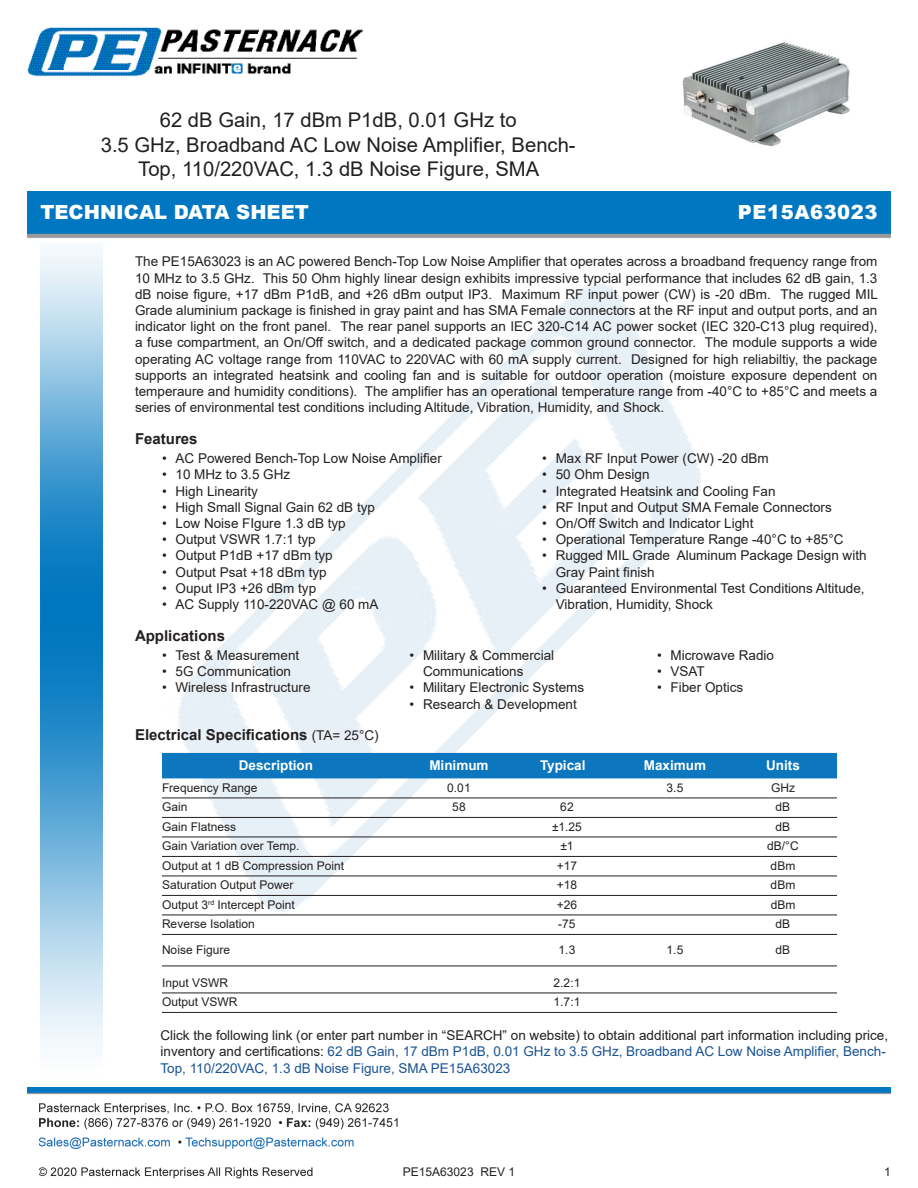
<style>
.page{position:relative;width:918px;height:1188px;background:#fff}
.page>*{position:absolute;margin:0;border:0;box-sizing:border-box;transform-origin:0 0}
.Web_Description_Para{font:20.25px/24.3px "Arial";color:#231f20;text-align:center}
.t1{font:900 19.5px "Arial";color:#fff}
.t2{font:900 19.5px "Arial";letter-spacing:.03em;color:#fff}
.Head1{font:700 15px "Arial";color:#231f20}
.MarketingDescription{font:13.5px/16.2px "Arial";color:#231f20}
.Description_and_PN_L{font:13.5px/16.2px "Arial";color:#231f20}
.Table-Header{font:700 13.5px "Arial";color:#fff}
.Table-Body{font:12px "Arial";color:#231f20}
.s1{font-weight:400;font-size:13.5px}
.s2{color:#1a5392}
</style>
<div class="page">
<img style="left:39px;top:1103px;width:359px;height:76px">
<img style="left:40px;top:248px;width:62px;height:800px">
<img style="left:95px;top:248px;width:726px;height:722px">
<img style="left:27px;top:1088px;width:864px;height:7px">
<img style="left:27px;top:191px;width:864px;height:47px">
<img style="left:27px;top:27px;width:337px;height:50px">
<div style="left:162px;top:753px;width:675px;height:25px;background:#0c77be"></div>
<hr style="left:162px;top:798px;width:675px;height:1px;background:#231f20">
<hr style="left:162px;top:817px;width:675px;height:1px;background:#231f20">
<hr style="left:162px;top:837px;width:675px;height:1px;background:#231f20">
<hr style="left:162px;top:856px;width:675px;height:1px;background:#231f20">
<hr style="left:162px;top:876px;width:675px;height:1px;background:#231f20">
<hr style="left:162px;top:895px;width:675px;height:1px;background:#231f20">
<hr style="left:162px;top:915px;width:46px;height:1px;background:#231f20">
<hr style="left:214px;top:915px;width:623px;height:1px;background:#231f20">
<hr style="left:162px;top:934px;width:675px;height:1px;background:#231f20">
<hr style="left:162px;top:966px;width:675px;height:1px;background:#231f20">
<hr style="left:162px;top:993px;width:675px;height:1px;background:#231f20">
<hr style="left:162px;top:1012px;width:675px;height:1px;background:#231f20">
<img style="left:682px;top:42px;width:168px;height:104px">
<h1 class="Web_Description_Para" style="left:101px;top:108px;width:476px">62 dB Gain, 17 dBm P1dB, 0.01 GHz to<br>3.5 GHz, Broadband AC Low Noise Amplifier, Bench-<br>Top, 110/220VAC, 1.3 dB Noise Figure, SMA</h1>
<h2 class="t1" style="left:40px;top:198px;width:270px">TECHNICAL DATA SHEET</h2>
<p class="MarketingDescription" style="left:135px;top:253px;width:744px;text-align:justify">The PE15A63023 is an AC powered Bench-Top Low Noise Amplifier that operates across a broadband frequency range from 10 MHz to 3.5 GHz. This 50 Ohm highly linear design exhibits impressive typcial performance that includes 62 dB gain, 1.3 dB noise figure, +17 dBm P1dB, and +26 dBm output IP3. Maximum RF input power (CW) is -20 dBm. The rugged MIL Grade aluminium package is finished in gray paint and has SMA Female connectors at the RF input and output ports, and an indicator light on the front panel. The rear panel supports an IEC 320-C14 AC power socket (IEC 320-C13 plug required), a fuse compartment, an On/Off switch, and a dedicated package common ground connector. The module supports a wide operating AC voltage range from 110VAC to 220VAC with 60 mA supply current. Designed for high reliabiltiy, the package supports an integrated heatsink and cooling fan and is suitable for outdoor operation (moisture exposure dependent on temperaure and humidity conditions). The amplifier has an operational temperature range from -40°C to +85°C and meets a series of environmental test conditions including Altitude, Vibration, Humidity, and Shock.</p>
<p class="Head1" style="left:135px;top:428px;width:64px">Features</p>
<p class="MarketingDescription" style="left:162px;top:450px;width:281px">• AC Powered Bench-Top Low Noise Amplifier</p>
<p class="MarketingDescription" style="left:162px;top:466px;width:130px">• 10 MHz to 3.5 GHz</p>
<p class="MarketingDescription" style="left:162px;top:483px;width:98px">• High Linearity</p>
<p class="MarketingDescription" style="left:162px;top:499px;width:215px">• High Small Signal Gain 62 dB typ</p>
<p class="MarketingDescription" style="left:162px;top:515px;width:185px">• Low Noise FIgure 1.3 dB typ</p>
<p class="MarketingDescription" style="left:162px;top:531px;width:155px">• Output VSWR 1.7:1 typ</p>
<p class="MarketingDescription" style="left:162px;top:547px;width:172px">• Output P1dB +17 dBm typ</p>
<p class="MarketingDescription" style="left:162px;top:564px;width:166px">• Output Psat +18 dBm typ</p>
<p class="MarketingDescription" style="left:162px;top:580px;width:156px">• Ouput IP3 +26 dBm typ</p>
<p class="MarketingDescription" style="left:162px;top:596px;width:218px">• AC Supply 110-220VAC @ 60 mA</p>
<p class="t2" style="left:738px;top:198px;width:141px">PE15A63023</p>
<p class="MarketingDescription" style="left:542px;top:450px;width:228px">• Max RF Input Power (CW) -20 dBm</p>
<p class="MarketingDescription" style="left:542px;top:466px;width:109px">• 50 Ohm Design</p>
<p class="MarketingDescription" style="left:542px;top:483px;width:235px">• Integrated Heatsink and Cooling Fan</p>
<p class="MarketingDescription" style="left:542px;top:499px;width:291px">• RF Input and Output SMA Female Connectors</p>
<p class="MarketingDescription" style="left:542px;top:515px;width:213px">• On/Off Switch and Indicator Light</p>
<p class="MarketingDescription" style="left:542px;top:531px;width:303px">• Operational Temperature Range -40°C to +85°C</p>
<p class="MarketingDescription" style="left:556px;top:547px;width:312px;text-indent:-14px">• Rugged MIL Grade Aluminum Package Design with<br>Gray Paint finish</p>
<p class="MarketingDescription" style="left:556px;top:580px;width:310px;text-indent:-14px">• Guaranteed Environmental Test Conditions Altitude,<br>Vibration, Humidity, Shock</p>
<p class="Head1" style="left:135px;top:625px;width:92px">Applications</p>
<p class="MarketingDescription" style="left:162px;top:647px;width:139px">• Test &amp; Measurement</p>
<p class="MarketingDescription" style="left:162px;top:663px;width:131px">• 5G Communication</p>
<p class="MarketingDescription" style="left:162px;top:680px;width:150px">• Wireless Infrastructure</p>
<p class="MarketingDescription" style="left:423px;top:647px;width:133px;text-indent:-14px">• Military &amp; Commercial<br>Communications</p>
<p class="MarketingDescription" style="left:410px;top:680px;width:176px">• Military Electronic Systems</p>
<p class="MarketingDescription" style="left:410px;top:696px;width:169px">• Research &amp; Development</p>
<p class="MarketingDescription" style="left:657px;top:647px;width:119px">• Microwave Radio</p>
<p class="MarketingDescription" style="left:657px;top:663px;width:49px">• VSAT</p>
<p class="MarketingDescription" style="left:657px;top:680px;width:88px">• Fiber Optics</p>
<p class="Head1" style="left:135px;top:724px;width:245px">Electrical Specifications <span class="s1">(TA= 25°C)</span></p>
<p class="Table-Header" style="left:239px;top:756px;width:76px">Description</p>
<p class="Table-Header" style="left:429px;top:756px;width:61px">Minimum</p>
<p class="Table-Header" style="left:540px;top:756px;width:47px">Typical</p>
<p class="Table-Header" style="left:644px;top:756px;width:64px">Maximum</p>
<p class="Table-Header" style="left:766px;top:756px;width:35px">Units</p>
<p class="Table-Body" style="left:162px;top:779px;width:97px">Frequency Range</p>
<p class="Table-Body" style="left:447px;top:779px;width:25px">0.01</p>
<p class="Table-Body" style="left:667px;top:779px;width:18px">3.5</p>
<p class="Table-Body" style="left:771px;top:779px;width:25px">GHz</p>
<p class="Table-Body" style="left:162px;top:799px;width:27px">Gain</p>
<p class="Table-Body" style="left:452px;top:799px;width:15px">58</p>
<p class="Table-Body" style="left:560px;top:799px;width:15px">62</p>
<p class="Table-Body" style="left:776px;top:799px;width:16px">dB</p>
<p class="Table-Body" style="left:162px;top:818px;width:76px">Gain Flatness</p>
<p class="Table-Body" style="left:552px;top:818px;width:31px">±1.25</p>
<p class="Table-Body" style="left:776px;top:818px;width:16px">dB</p>
<p class="Table-Body" style="left:162px;top:838px;width:139px">Gain Variation over Temp.</p>
<p class="Table-Body" style="left:560px;top:838px;width:15px">±1</p>
<p class="Table-Body" style="left:767px;top:838px;width:33px">dB/°C</p>
<p class="Table-Body" style="left:162px;top:857px;width:184px">Output at 1 dB Compression Point</p>
<p class="Table-Body" style="left:557px;top:857px;width:22px">+17</p>
<p class="Table-Body" style="left:771px;top:857px;width:26px">dBm</p>
<p class="Table-Body" style="left:162px;top:877px;width:133px">Saturation Output Power</p>
<p class="Table-Body" style="left:557px;top:877px;width:22px">+18</p>
<p class="Table-Body" style="left:771px;top:877px;width:26px">dBm</p>
<p class="Table-Body" style="left:162px;top:896px;width:134px">Output 3<sup>rd</sup> Intercept Point</p>
<p class="Table-Body" style="left:557px;top:896px;width:22px">+26</p>
<p class="Table-Body" style="left:771px;top:896px;width:26px">dBm</p>
<p class="Table-Body" style="left:162px;top:916px;width:94px">Reverse Isolation</p>
<p class="Table-Body" style="left:558px;top:916px;width:19px">-75</p>
<p class="Table-Body" style="left:776px;top:916px;width:16px">dB</p>
<p class="Table-Body" style="left:162px;top:941px;width:70px">Noise Figure</p>
<p class="Table-Body" style="left:559px;top:941px;width:18px">1.3</p>
<p class="Table-Body" style="left:667px;top:941px;width:18px">1.5</p>
<p class="Table-Body" style="left:776px;top:941px;width:16px">dB</p>
<p class="Table-Body" style="left:162px;top:974px;width:68px">Input VSWR</p>
<p class="Table-Body" style="left:554px;top:974px;width:28px">2.2:1</p>
<p class="Table-Body" style="left:162px;top:994px;width:77px">Output VSWR</p>
<p class="Table-Body" style="left:554px;top:994px;width:28px">1.7:1</p>
<p class="Description_and_PN_L" style="left:160px;top:1027px;width:729px">Click the following link (or enter part number in “SEARCH” on website) to obtain additional part information including price, inventory and certifications: <span class="s2">62 dB Gain, 17 dBm P1dB, 0.01 GHz to 3.5 GHz, Broadband AC Low Noise Amplifier, Bench-<br>Top, 110/220VAC, 1.3 dB Noise Figure, SMA PE15A63023</span></p>
<p class="Table-Body" style="left:403px;top:1163px;width:114px">PE15A63023 REV 1</p>
<p class="Table-Body" style="left:884px;top:1164px;width:8px">1</p>
</div>
